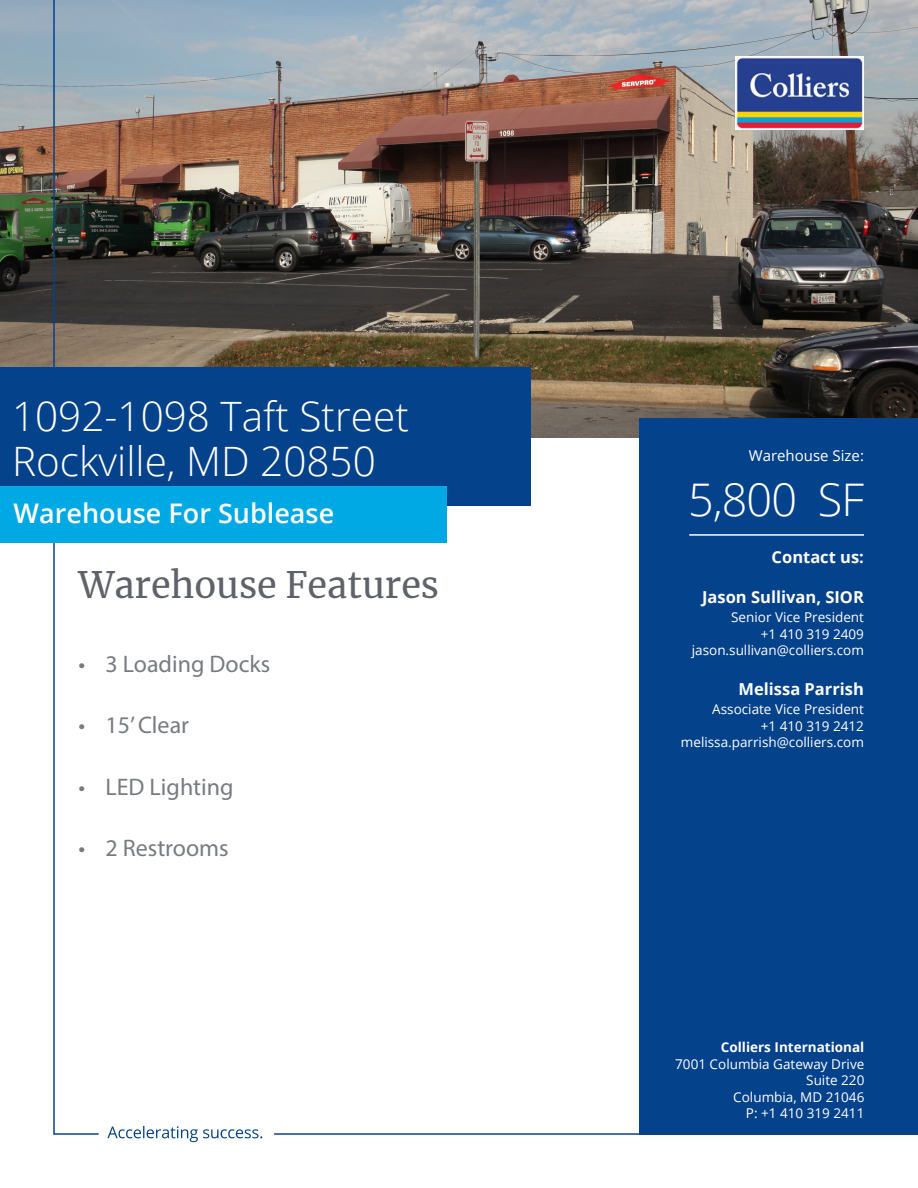
<style>
.page{position:relative;width:918px;height:1188px;background:#fff}
.page>*{position:absolute;margin:0;border:0;box-sizing:border-box;transform-origin:0 0}
.t1{font:300 45px "Open Sans";color:#fff}
.t2{font:300 40.5px "Open Sans";color:#fff}
.t3{font:36px "Merriweather";color:#5f6369}
.t4{font:600 27px "Open Sans";color:#fff}
.t5{font:24px "Myriad Pro";color:#787c81}
.t6{font:700 16.5px "Open Sans";color:#fff}
.t7{font:15px "Open Sans";color:#fff}
.t8{font:13.5px "Open Sans";color:#fff}
.t9{font:700 13.5px "Open Sans";color:#fff}
</style>
<div class="page">
<img style="left:0;top:0;width:918px;height:438px">
<div style="left:639px;top:418px;width:279px;height:717px;background:#05428c"></div>
<svg style="left:107px;top:1126px;width:155px;height:16px"></svg>
<hr style="left:689px;top:534px;width:175px;height:2px;background:#fff">
<svg style="left:53px;top:543px;width:46px;height:592px"></svg>
<svg style="left:274px;top:1133px;width:365px;height:2px"></svg>
<hr style="left:53px;top:0;width:2px;height:438px;background:#05428c">
<img style="left:735px;top:57px;width:129px;height:73px">
<div style="left:0;top:368px;width:530px;height:138px;background:#05428c"></div>
<div style="left:0;top:486px;width:446px;height:57px;background:#00a8e4"></div>
<p class="t2" style="left:12px;top:388px;width:398px">1092-1098 Taft Street</p>
<p class="t2" style="left:12px;top:433px;width:365px">Rockville, MD 20850</p>
<p class="t4" style="left:14px;top:494px;width:322px">Warehouse For Sublease</p>
<p class="t3" style="left:78px;top:560px;width:362px">Warehouse Features</p>
<p class="t5" style="left:78px;top:649px;width:193px">• 3 Loading Docks</p>
<p class="t5" style="left:78px;top:710px;width:112px">• 15’ Clear</p>
<p class="t5" style="left:78px;top:772px;width:157px">• LED Lighting</p>
<p class="t5" style="left:78px;top:833px;width:152px">• 2 Restrooms</p>
<p class="t7" style="left:749px;top:445px;width:117px">Warehouse Size:</p>
<p class="t1" style="left:688px;top:469px;width:177px">5,800 SF</p>
<p class="t6" style="left:772px;top:545px;width:94px">Contact us:</p>
<p class="t6" style="left:702px;top:585px;width:163px">Jason Sullivan, SIOR</p>
<p class="t8" style="left:731px;top:608px;width:134px">Senior Vice President</p>
<p class="t8" style="left:761px;top:625px;width:105px">+1 410 319 2409</p>
<p class="t8" style="left:692px;top:641px;width:174px">jason.sullivan@colliers.com</p>
<p class="t6" style="left:739px;top:677px;width:127px">Melissa Parrish</p>
<p class="t8" style="left:712px;top:700px;width:153px">Associate Vice President</p>
<p class="t8" style="left:761px;top:717px;width:105px">+1 410 319 2412</p>
<p class="t8" style="left:681px;top:733px;width:185px">melissa.parrish@colliers.com</p>
<p class="t9" style="left:721px;top:1038px;width:145px">Colliers International</p>
<p class="t8" style="left:675px;top:1055px;width:191px">7001 Columbia Gateway Drive</p>
<p class="t8" style="left:806px;top:1071px;width:60px">Suite 220</p>
<p class="t8" style="left:733px;top:1088px;width:133px">Columbia, MD 21046</p>
<p class="t8" style="left:746px;top:1104px;width:120px">P: +1 410 319 2411</p>
</div>
